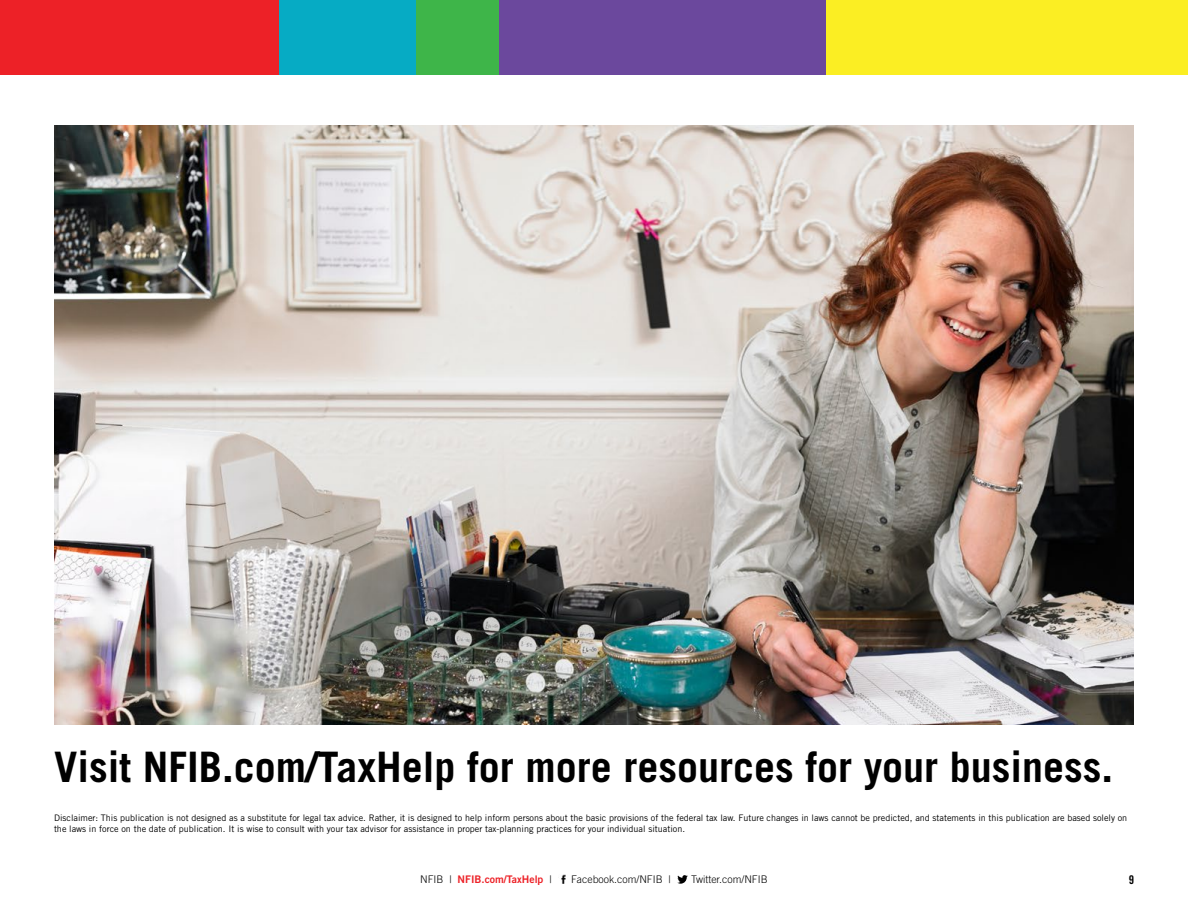
<style>
.page{position:relative;width:1188px;height:918px;background:#fff}
.page>*{position:absolute;margin:0;border:0;box-sizing:border-box;transform-origin:0 0}
.t1{font:700 42px "Trade Gothic LT Std";color:#000}
.t2{font:12px "Trade Gothic LT Std Bd Cn 20";color:#000}
.t3{font:300 10.5px "Trade Gothic LT Std";color:#000}
.t4{font:10.5px "Trade Gothic LT Std Bd 2";color:#ed2127}
.t5{font:9px/10.8px "Trade Gothic LT Std";color:#000}
.s1{font-family:"Trade Gothic LT Std";font-weight:300;color:#000}
</style>
<div class="page">
<div style="left:0;top:1px;width:279px;height:74px;background:#ed2127"></div>
<div style="left:279px;top:1px;width:137px;height:74px;background:#06abc4"></div>
<div style="left:416px;top:1px;width:84px;height:74px;background:#3eb549"></div>
<div style="left:500px;top:1px;width:327px;height:74px;background:#6b489d"></div>
<div style="left:827px;top:1px;width:361px;height:74px;background:#fbee23"></div>
<img style="left:54px;top:126px;width:1080px;height:598px">
<svg style="left:561px;top:875px;width:5px;height:8px"></svg>
<svg style="left:677px;top:875px;width:11px;height:9px"></svg>
<h1 class="t1" style="left:54px;top:741px;width:1061px">Visit NFIB.com/TaxHelp for more resources for your business.</h1>
<p class="t5" style="left:54px;top:813px;width:1075px">Disclaimer: This publication is not designed as a substitute for legal tax advice. Rather, it is designed to help inform persons about the basic provisions of the federal tax law. Future changes in laws cannot be predicted, and statements in this publication are based solely on the laws in force on the date of publication. It is wise to consult with your tax advisor for assistance in proper tax-planning practices for your individual situation.</p>
<p class="t4" style="left:420px;top:872px;width:133px"><span class="s1">NFIB |</span> NFIB.com/TaxHelp <span class="s1">|</span></p>
<p class="t3" style="left:571px;top:873px;width:101px">Facebook.com/NFIB |</p>
<p class="t3" style="left:691px;top:873px;width:78px">Twitter.com/NFIB</p>
<h2 class="t2" style="left:1129px;top:872px;width:7px">9</h2>
</div>
